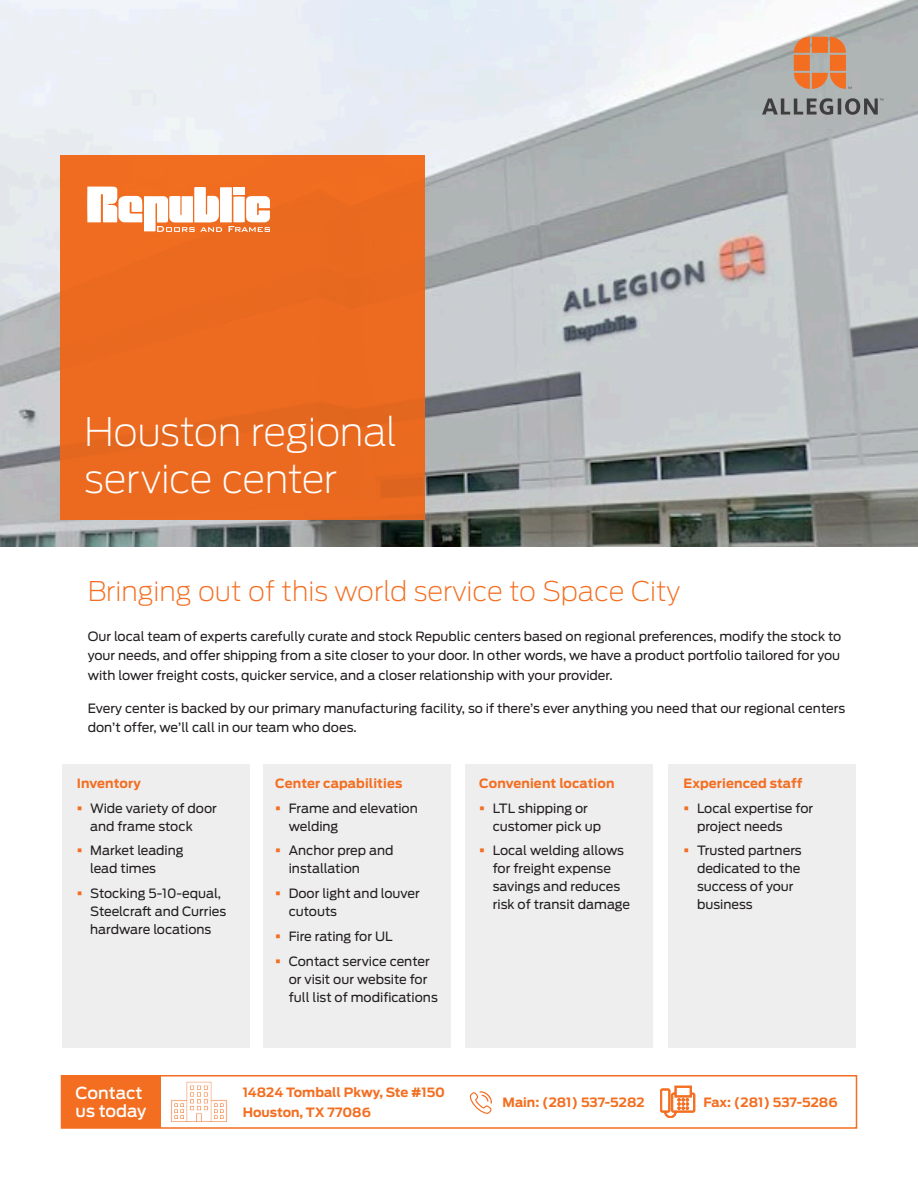
<style>
.page{position:relative;width:918px;height:1188px;background:#fff}
.page>*{position:absolute;margin:0;border:0;box-sizing:border-box;transform-origin:0 0}
.Cover_Headline_32_39pt{font:200 39px/46.5px "Antenna";letter-spacing:-.015em;color:#fff}
.Section_subhead_15_18pt{font:200 27px "Antenna";color:#f36e21}
.Section_subhead_15_18pt-2{font:500 16.5px/18px "Antenna";letter-spacing:-.005em;color:#fff}
.Body_text_8_5_13pt{font:12.75px/18px "Antenna";color:#231f20}
.Body_Subhead_8_5_13pt{font:700 12.75px "Antenna";color:#f36e21}
.s1{color:#f36e21}
</style>
<div class="page">
<img style="left:0;top:0;width:918px;height:547px">
<div style="left:61px;top:155px;width:364px;height:365px;background:#eb6a1f"></div>
<div style="left:62px;top:764px;width:188px;height:284px;background:#eeeeef"></div>
<div style="left:263px;top:764px;width:188px;height:284px;background:#eeeeef"></div>
<div style="left:466px;top:764px;width:187px;height:284px;background:#eeeeef"></div>
<div style="left:668px;top:764px;width:188px;height:284px;background:#eeeeef"></div>
<svg style="left:794px;top:37px;width:58px;height:52px;background:#d68a5d"></svg>
<svg style="left:762px;top:98px;width:121px;height:17px;background:#818384"></svg>
<svg style="left:87px;top:187px;width:183px;height:44px"></svg>
<div style="left:61px;top:1075px;width:796px;height:54px;border:2px solid #f36e21"></div>
<svg style="left:469px;top:1091px;width:23px;height:23px"></svg>
<svg style="left:660px;top:1086px;width:35px;height:32px"></svg>
<div style="left:62px;top:1076px;width:99px;height:52px;background:#f36e21"></div>
<svg style="left:171px;top:1081px;width:56px;height:41px"></svg>
<p class="Cover_Headline_32_39pt" style="left:84px;top:408px;width:314px">Houston regional service center</p>
<p class="Section_subhead_15_18pt" style="left:88px;top:574px;width:594px">Bringing out of this world service to Space City</p>
<p class="Body_text_8_5_13pt" style="left:88px;top:626px;width:755px;line-height:19.5px;text-align:justify">Our local team of experts carefully curate and stock Republic centers based on regional preferences, modify the stock to your needs, and offer shipping from a site closer to your door. In other words, we have a product portfolio tailored for you with lower freight costs, quicker service, and a closer relationship with your provider.</p>
<p class="Body_text_8_5_13pt" style="left:88px;top:698px;width:759px;line-height:19.5px">Every center is backed by our primary manufacturing facility, so if there’s ever anything you need that our regional centers don’t offer, we’ll call in our team who does.</p>
<p class="Body_Subhead_8_5_13pt" style="left:77px;top:774px;width:66px">Inventory</p>
<p class="Body_text_8_5_13pt" style="left:90px;top:799px;width:128px;text-indent:-14px"><span class="s1">▪</span> Wide variety of door and frame stock</p>
<p class="Body_text_8_5_13pt" style="left:90px;top:842px;width:95px;text-indent:-14px"><span class="s1">▪</span> Market leading lead times</p>
<p class="Body_text_8_5_13pt" style="left:90px;top:884px;width:138px;text-indent:-14px"><span class="s1">▪</span> Stocking 5-10-equal,<br>Steelcraft and Curries hardware locations</p>
<p class="Body_Subhead_8_5_13pt" style="left:275px;top:774px;width:129px">Center capabilities</p>
<p class="Body_text_8_5_13pt" style="left:289px;top:799px;width:131px;text-indent:-14px"><span class="s1">▪</span> Frame and elevation welding</p>
<p class="Body_text_8_5_13pt" style="left:289px;top:842px;width:106px;text-indent:-14px"><span class="s1">▪</span> Anchor prep and installation</p>
<p class="Body_text_8_5_13pt" style="left:289px;top:884px;width:133px;text-indent:-14px"><span class="s1">▪</span> Door light and louver cutouts</p>
<p class="Body_text_8_5_13pt" style="left:275px;top:927px;width:119px"><span class="s1">▪</span> Fire rating for UL</p>
<p class="Body_text_8_5_13pt" style="left:289px;top:952px;width:151px;text-indent:-14px"><span class="s1">▪</span> Contact service center or visit our website for full list of modifications</p>
<p class="Section_subhead_15_18pt-2" style="left:76px;top:1084px;width:72px">Contact us today</p>
<p class="Body_Subhead_8_5_13pt" style="left:243px;top:1084px;width:204px">14824 Tomball Pkwy, Ste #150</p>
<p class="Body_Subhead_8_5_13pt" style="left:243px;top:1103px;width:130px">Houston, TX 77086</p>
<p class="Body_Subhead_8_5_13pt" style="left:479px;top:774px;width:137px">Convenient location</p>
<p class="Body_text_8_5_13pt" style="left:493px;top:799px;width:110px;text-indent:-14px"><span class="s1">▪</span> LTL shipping or customer pick up</p>
<p class="Body_text_8_5_13pt" style="left:493px;top:842px;width:139px;text-indent:-14px"><span class="s1">▪</span> Local welding allows for freight expense savings and reduces risk of transit damage</p>
<p class="Body_Subhead_8_5_13pt" style="left:684px;top:774px;width:121px">Experienced staff</p>
<p class="Body_text_8_5_13pt" style="left:697px;top:799px;width:118px;text-indent:-14px"><span class="s1">▪</span> Local expertise for project needs</p>
<p class="Body_text_8_5_13pt" style="left:697px;top:842px;width:106px;text-indent:-14px"><span class="s1">▪</span> Trusted partners dedicated to the success of your business</p>
<p class="Body_Subhead_8_5_13pt" style="left:503px;top:1094px;width:144px">Main: (281) 537-5282</p>
<p class="Body_Subhead_8_5_13pt" style="left:704px;top:1094px;width:136px">Fax: (281) 537-5286</p>
</div>
